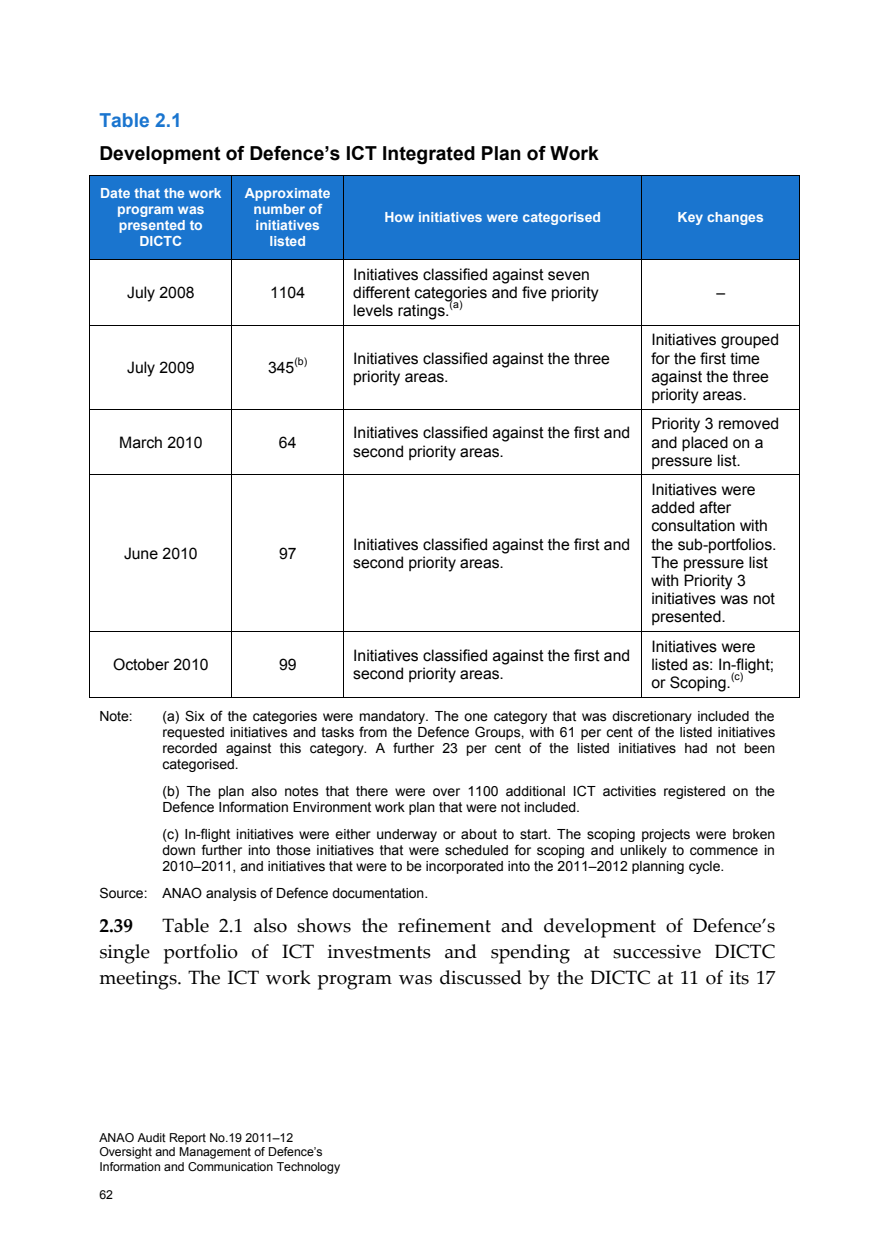
<style>
.page{position:relative;width:874px;height:1241px;background:#fff}
.page>*{position:absolute;margin:0;border:0;box-sizing:border-box;transform-origin:0 0}
.t1{font:19.25px/25.9px "Palatino Linotype";color:#000;text-align:justify}
.t2{font:700 19.25px "Arial";color:#000}
.t3{font:700 19.25px "Arial";color:#1a75cf}
.t4{font:700 19.25px "Palatino Linotype";color:#000}
.t5{font:15.75px/18.2px "Arial";color:#000}
.t6{font:14px/16.1px "Arial";color:#000;text-align:justify}
.t7{font:700 14px/16.1px "Arial";color:#fff;text-align:center}
.t8{font:12.25px/14px "Arial";color:#000}
.t9{font:10.5px "Arial";color:#000}
</style>
<div class="page">
<div style="left:90px;top:175px;width:141px;height:84px;background:#1a75cf"></div>
<div style="left:232px;top:175px;width:111px;height:84px;background:#1a75cf"></div>
<div style="left:344px;top:175px;width:297px;height:84px;background:#1a75cf"></div>
<div style="left:642px;top:175px;width:157px;height:84px;background:#1a75cf"></div>
<hr style="left:89px;top:175px;width:710px;height:1px;background:#000">
<hr style="left:89px;top:175px;width:1px;height:84px;background:#000">
<hr style="left:231px;top:175px;width:1px;height:84px;background:#000">
<hr style="left:343px;top:175px;width:1px;height:84px;background:#000">
<hr style="left:641px;top:175px;width:1px;height:84px;background:#000">
<hr style="left:799px;top:175px;width:1px;height:84px;background:#000">
<hr style="left:89px;top:259px;width:710px;height:1px;background:#000">
<hr style="left:89px;top:260px;width:1px;height:65px;background:#000">
<hr style="left:231px;top:260px;width:1px;height:65px;background:#000">
<hr style="left:343px;top:260px;width:1px;height:65px;background:#000">
<hr style="left:641px;top:260px;width:1px;height:65px;background:#000">
<hr style="left:799px;top:260px;width:1px;height:65px;background:#000">
<hr style="left:89px;top:325px;width:710px;height:1px;background:#000">
<hr style="left:89px;top:325px;width:1px;height:83px;background:#000">
<hr style="left:231px;top:325px;width:1px;height:83px;background:#000">
<hr style="left:343px;top:325px;width:1px;height:83px;background:#000">
<hr style="left:641px;top:325px;width:1px;height:83px;background:#000">
<hr style="left:799px;top:325px;width:1px;height:83px;background:#000">
<hr style="left:89px;top:408px;width:710px;height:1px;background:#000">
<hr style="left:89px;top:409px;width:1px;height:65px;background:#000">
<hr style="left:231px;top:409px;width:1px;height:65px;background:#000">
<hr style="left:343px;top:409px;width:1px;height:65px;background:#000">
<hr style="left:641px;top:409px;width:1px;height:65px;background:#000">
<hr style="left:799px;top:409px;width:1px;height:65px;background:#000">
<hr style="left:89px;top:474px;width:710px;height:1px;background:#000">
<hr style="left:89px;top:475px;width:1px;height:155px;background:#000">
<hr style="left:231px;top:475px;width:1px;height:155px;background:#000">
<hr style="left:343px;top:475px;width:1px;height:155px;background:#000">
<hr style="left:641px;top:475px;width:1px;height:155px;background:#000">
<hr style="left:799px;top:475px;width:1px;height:155px;background:#000">
<hr style="left:89px;top:630px;width:710px;height:1px;background:#000">
<hr style="left:89px;top:631px;width:1px;height:66px;background:#000">
<hr style="left:89px;top:696px;width:142px;height:1px;background:#000">
<hr style="left:231px;top:631px;width:1px;height:66px;background:#000">
<hr style="left:232px;top:696px;width:111px;height:1px;background:#000">
<hr style="left:343px;top:631px;width:1px;height:66px;background:#000">
<hr style="left:344px;top:696px;width:297px;height:1px;background:#000">
<hr style="left:641px;top:631px;width:1px;height:66px;background:#000">
<hr style="left:642px;top:696px;width:157px;height:1px;background:#000">
<hr style="left:799px;top:631px;width:1px;height:66px;background:#000">
<h1 class="t3" style="left:99px;top:108px;width:84px">Table 2.1</h1>
<h1 class="t2" style="left:99px;top:140px;width:500px">Development of Defence’s ICT Integrated Plan of Work</h1>
<p class="t7" style="left:100px;top:185px;width:123px">Date that the work program was presented to<br>DICTC</p>
<p class="t7" style="left:245px;top:185px;width:87px">Approximate number of initiatives listed</p>
<p class="t7" style="left:384px;top:209px;width:218px">How initiatives were categorised</p>
<p class="t7" style="left:677px;top:209px;width:88px">Key changes</p>
<p class="t5" style="left:127px;top:283px;width:69px">July 2008</p>
<p class="t5" style="left:270px;top:283px;width:37px">1104</p>
<p class="t5" style="left:353px;top:265px;width:247px">Initiatives classified against seven different categories and five priority levels ratings.</p>
<p class="t9" style="left:449px;top:297px;width:14px">(a)</p>
<p class="t5" style="left:127px;top:358px;width:69px">July 2009</p>
<p class="t5" style="left:268px;top:358px;width:28px">345</p>
<p class="t9" style="left:294px;top:354px;width:14px">(b)</p>
<p class="t5" style="left:353px;top:349px;width:258px">Initiatives classified against the three priority areas.</p>
<p class="t5" style="left:716px;top:283px;width:10px">–</p>
<p class="t5" style="left:651px;top:331px;width:129px">Initiatives grouped for the first time against the three priority areas.</p>
<p class="t5" style="left:119px;top:433px;width:85px">March 2010</p>
<p class="t5" style="left:279px;top:433px;width:19px">64</p>
<p class="t5" style="left:353px;top:424px;width:278px">Initiatives classified against the first and second priority areas.</p>
<p class="t5" style="left:651px;top:415px;width:129px">Priority 3 removed and placed on a pressure list.</p>
<p class="t5" style="left:124px;top:544px;width:75px">June 2010</p>
<p class="t5" style="left:279px;top:544px;width:19px">97</p>
<p class="t5" style="left:353px;top:535px;width:278px">Initiatives classified against the first and second priority areas.</p>
<p class="t5" style="left:651px;top:480px;width:127px">Initiatives were added after consultation with the sub-portfolios.<br>The pressure list with Priority 3 initiatives was not presented.</p>
<p class="t5" style="left:113px;top:655px;width:97px">October 2010</p>
<p class="t5" style="left:279px;top:655px;width:19px">99</p>
<p class="t5" style="left:353px;top:646px;width:278px">Initiatives classified against the first and second priority areas.</p>
<p class="t5" style="left:651px;top:637px;width:124px">Initiatives were listed as: In-flight; or Scoping.</p>
<p class="t9" style="left:730px;top:669px;width:14px">(c)</p>
<p class="t6" style="left:99px;top:708px;width:35px">Note:</p>
<p class="t6" style="left:162px;top:708px;width:614px">(a) Six of the categories were mandatory. The one category that was discretionary included the requested initiatives and tasks from the Defence Groups, with 61 per cent of the listed initiatives recorded against this category. A further 23 per cent of the listed initiatives had not been categorised.</p>
<p class="t6" style="left:162px;top:783px;width:613px">(b) The plan also notes that there were over 1100 additional ICT activities registered on the<br>Defence Information Environment work plan that were not included.</p>
<p class="t6" style="left:162px;top:825px;width:614px">(c) In-flight initiatives were either underway or about to start. The scoping projects were broken down further into those initiatives that were scheduled for scoping and unlikely to commence in 2010–2011, and initiatives that were to be incorporated into the 2011–2012 planning cycle.</p>
<p class="t6" style="left:99px;top:884px;width:330px">Source: ANAO analysis of Defence documentation.</p>
<h1 class="t4" style="left:99px;top:911px;width:35px">2.39</h1>
<h1 class="t1" style="left:99px;top:911px;width:677px;text-indent:63px">Table 2.1 also shows the refinement and development of Defence’s single portfolio of ICT investments and spending at successive DICTC meetings. The ICT work program was discussed by the DICTC at 11 of its 17</h1>
<p class="t8" style="left:99px;top:1130px;width:242px">ANAO Audit Report No.19 2011–12<br>Oversight and Management of Defence’s<br>Information and Communication Technology</p>
<p class="t8" style="left:99px;top:1187px;width:15px">62</p>
</div>
